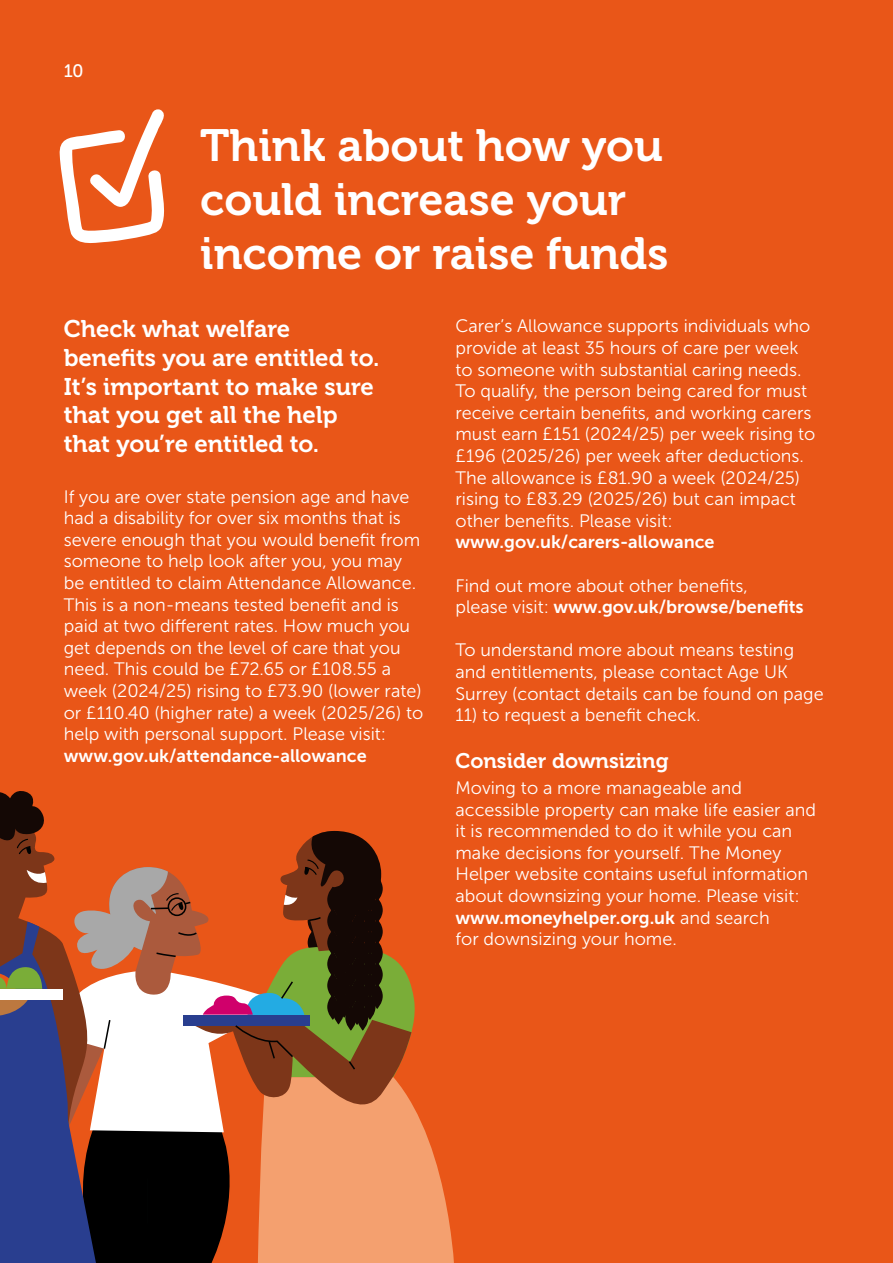
<style>
.page{position:relative;width:893px;height:1263px;background:#e95618}
.page>*{position:absolute;margin:0;border:0;box-sizing:border-box;transform-origin:0 0}
.Sub-page_Heading_-_White{font:45px/54px "Museo 700";color:#fff}
.Small__Standfirst_-_White{font:24px/28.8px "Museo 700";color:#fff}
.Sub-head_white{font:21px "Museo 700";color:#fff}
.Body_Copy_White{font:18px/21.6px "Museo Sans 300";color:#fff}
.t1{font:18px "Museo 500";color:#fff}
.s1{font-family:"Museo Sans 700"}
</style>
<div class="page">
<svg style="left:59px;top:109px;width:106px;height:134px"></svg>
<svg style="left:0;top:791px;width:454px;height:472px"></svg>
<p class="t1" style="left:64px;top:61px;width:21px">10</p>
<h3 class="Sub-page_Heading_-_White" style="left:200px;top:119px;width:470px">Think about how you could increase your income or raise funds</h3>
<p class="Small__Standfirst_-_White" style="left:64px;top:315px;width:317px">Check what welfare benefits you are entitled to.<br>It’s important to make sure that you get all the help that you’re entitled to.</p>
<p class="Body_Copy_White" style="left:64px;top:486px;width:361px">If you are over state pension age and have had a disability for over six months that is severe enough that you would benefit from someone to help look after you, you may be entitled to claim Attendance Allowance.<br>This is a non-means tested benefit and is paid at two different rates. How much you get depends on the level of care that you need. This could be £72.65 or £108.55 a week (2024/25) rising to £73.90 (lower rate) or £110.40 (higher rate) a week (2025/26) to help with personal support. Please visit: <span class="s1">www.gov.uk/attendance-allowance</span></p>
<p class="Body_Copy_White" style="left:455px;top:316px;width:361px">Carer’s Allowance supports individuals who provide at least 35 hours of care per week to someone with substantial caring needs.<br>To qualify, the person being cared for must receive certain benefits, and working carers must earn £151 (2024/25) per week rising to £196 (2025/26) per week after deductions.<br>The allowance is £81.90 a week (2024/25) rising to £83.29 (2025/26) but can impact other benefits. Please visit: <span class="s1">www.gov.uk/carers-allowance</span></p>
<p class="Body_Copy_White" style="left:455px;top:575px;width:350px">Find out more about other benefits, please visit: <span class="s1">www.gov.uk/browse/benefits</span></p>
<p class="Body_Copy_White" style="left:455px;top:640px;width:370px">To understand more about means testing and entitlements, please contact Age UK<br>Surrey (contact details can be found on page</p>
<p class="Body_Copy_White" style="left:455px;top:704px;width:247px">11) to request a benefit check.</p>
<h4 class="Sub-head_white" style="left:455px;top:749px;width:215px">Consider downsizing</h4>
<p class="Body_Copy_White" style="left:455px;top:777px;width:362px">Moving to a more manageable and accessible property can make life easier and it is recommended to do it while you can make decisions for yourself. The Money Helper website contains useful information about downsizing your home. Please visit: <span class="s1">www.moneyhelper.org.uk</span> and search<br>for downsizing your home.</p>
</div>
